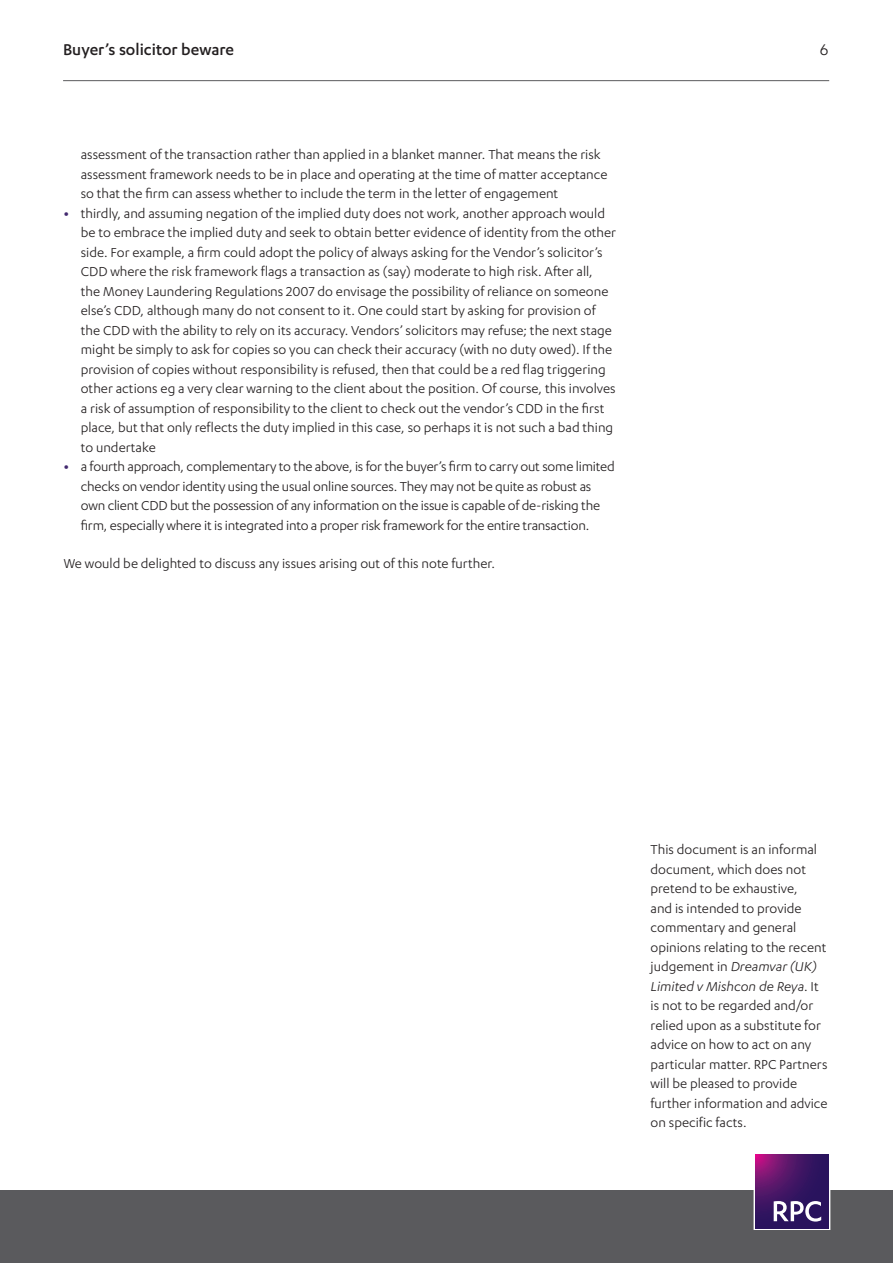
<style>
.page{position:relative;width:893px;height:1263px;background:#fff}
.page>*{position:absolute;margin:0;border:0;box-sizing:border-box;transform-origin:0 0}
.t1{font:500 18px "Karbon";color:#231f20}
.t2{font:18px "Karbon";color:#231f20}
.Body{font:15px/19.5px "Karbon";color:#231f20}
.s1{font-weight:700;color:#432a6f}
.s2{font-style:italic}
</style>
<div class="page">
<hr style="left:63px;top:80px;width:766px;height:1px;background:#5a5a5d">
<div style="left:0;top:1191px;width:893px;height:72px;background:#5a5a5d"></div>
<div style="left:754px;top:1153px;width:76px;height:77px;border:1px solid #fff"></div>
<svg style="left:755px;top:1155px;width:74px;height:73px;background:#461565"></svg>
<svg style="left:774px;top:1201px;width:47px;height:20px"></svg>
<p class="t1" style="left:63px;top:39px;width:173px">Buyer’s solicitor beware</p>
<p class="t2" style="left:820px;top:39px;width:10px">6</p>
<p class="Body" style="left:81px;top:144px;width:528px">assessment of the transaction rather than applied in a blanket manner. That means the risk assessment framework needs to be in place and operating at the time of matter acceptance so that the firm can assess whether to include the term in the letter of engagement</p>
<p class="Body" style="left:81px;top:203px;width:537px;text-indent:-17px"><span class="s1">•</span> thirdly, and assuming negation of the implied duty does not work, another approach would be to embrace the implied duty and seek to obtain better evidence of identity from the other side. For example, a firm could adopt the policy of always asking for the Vendor’s solicitor’s CDD where the risk framework flags a transaction as (say) moderate to high risk. After all,<br>the Money Laundering Regulations 2007 do envisage the possibility of reliance on someone else’s CDD, although many do not consent to it. One could start by asking for provision of the CDD with the ability to rely on its accuracy. Vendors’ solicitors may refuse; the next stage might be simply to ask for copies so you can check their accuracy (with no duty owed). If the provision of copies without responsibility is refused, then that could be a red flag triggering other actions eg a very clear warning to the client about the position. Of course, this involves a risk of assumption of responsibility to the client to check out the vendor’s CDD in the first place, but that only reflects the duty implied in this case, so perhaps it is not such a bad thing to undertake</p>
<p class="Body" style="left:64px;top:456px;width:552px;text-align:center"><span class="s1">•</span> a fourth approach, complementary to the above, is for the buyer’s firm to carry out some limited checks on vendor identity using the usual online sources. They may not be quite as robust as<br>own client CDD but the possession of any information on the issue is capable of de-risking the<br>firm, especially where it is integrated into a proper risk framework for the entire transaction.</p>
<p class="Body" style="left:64px;top:554px;width:433px">We would be delighted to discuss any issues arising out of this note further.</p>
<p class="Body" style="left:651px;top:840px;width:178px">This document is an informal document, which does not pretend to be exhaustive,<br>and is intended to provide commentary and general opinions relating to the recent judgement in <span class="s2">Dreamvar (UK)<br>Limited v Mishcon de Reya</span>. It is not to be regarded and/or relied upon as a substitute for advice on how to act on any particular matter. RPC Partners will be pleased to provide further information and advice on specific facts.</p>
</div>
